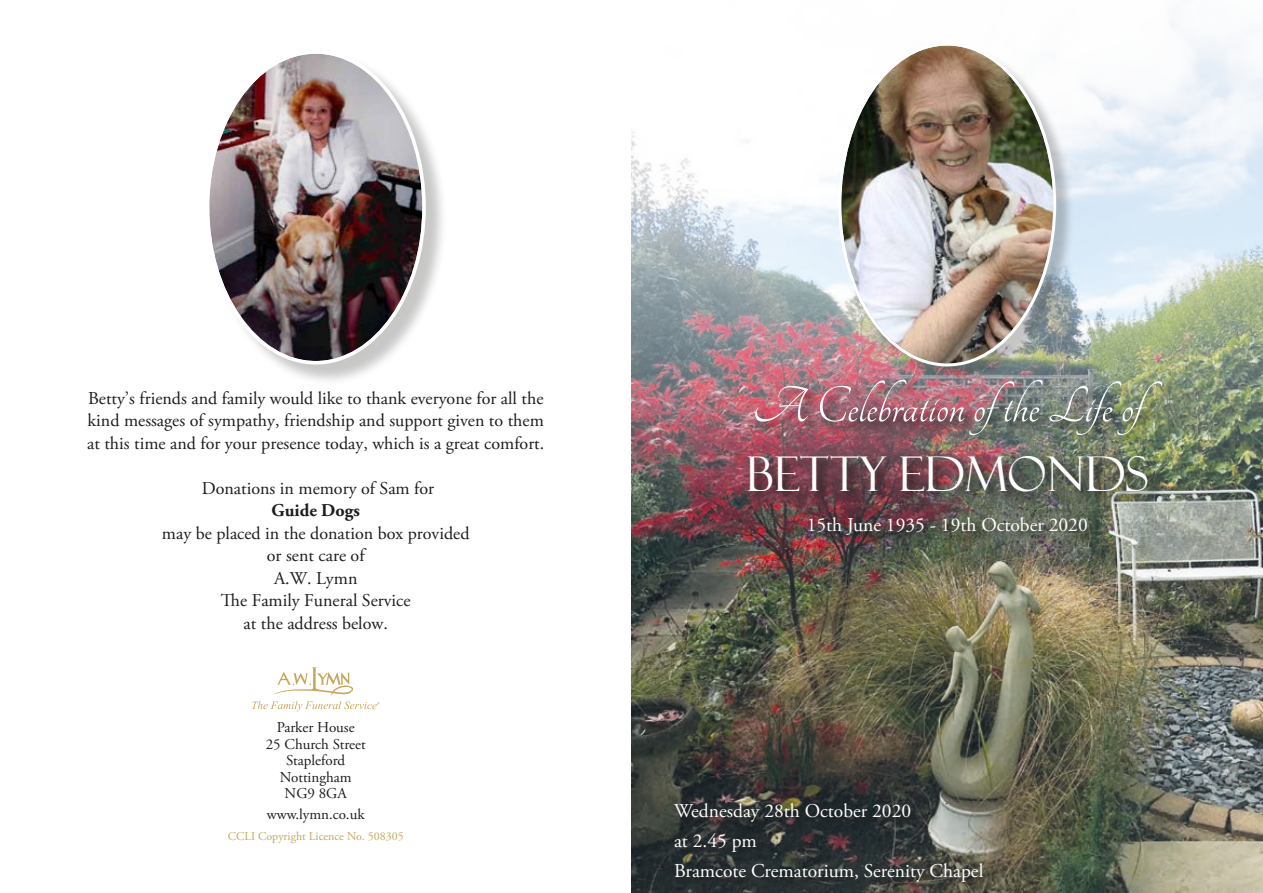
<style>
.page{position:relative;width:1263px;height:893px;background:#fff}
.page>*{position:absolute;margin:0;border:0;box-sizing:border-box;transform-origin:0 0}
.t1{font:55.5px "Tangerine";color:#fff}
.t2{font:48px "Felix Titling";color:#fff}
.t3{font:19.5px/30px "Adobe Garamond Pro";color:#fff}
.t4{font:18px/22.5px "Adobe Garamond Pro";color:#1d1d1b;text-align:justify}
.t5{font:700 18px "Adobe Garamond Pro";color:#1d1d1b}
.t6{font:15px/16.5px "Adobe Garamond Pro";color:#1d1d1b;text-align:center}
.t7{font:12px "Adobe Garamond Pro";color:#c6a65b}
</style>
<div class="page">
<img style="left:631px;top:21px;width:632px;height:872px">
<svg style="left:673px;top:801px;width:323px;height:92px;background:#3e4140"></svg>
<img style="left:754px;top:378px;width:422px;height:71px">
<img style="left:808px;top:516px;width:293px;height:32px">
<svg style="left:252px;top:667px;width:127px;height:44px"></svg>
<img style="left:748px;top:454px;width:413px;height:52px">
<div style="left:841px;top:45px;width:234px;height:340px;background:#1d1d1b;opacity:.25"></div>
<img style="left:841px;top:46px;width:212px;height:317px">
<div style="left:209px;top:53px;width:239px;height:333px;background:#1d1d1b;opacity:.25"></div>
<img style="left:209px;top:54px;width:213px;height:307px">
<p class="t4" style="left:87px;top:387px;width:459px">Betty’s friends and family would like to thank everyone for all the kind messages of sympathy, friendship and support given to them at this time and for your presence today, which is a great comfort.</p>
<p class="t4" style="left:202px;top:477px;width:234px">Donations in memory of Sam for</p>
<p class="t5" style="left:272px;top:500px;width:90px">Guide Dogs</p>
<p class="t4" style="left:162px;top:522px;width:309px;text-align:center">may be placed in the donation box provided or sent care of<br>A.W. Lymn<br>The Family Funeral Service<br>at the address below.</p>
<p class="t6" style="left:266px;top:720px;width:101px">Parker House<br>25 Church Street<br>Stapleford<br>Nottingham<br>NG9 8GA</p>
<p class="t6" style="left:267px;top:806px;width:99px">www.lymn.co.uk</p>
<p class="t7" style="left:228px;top:829px;width:178px">CCLI Copyright Licence No. 508305</p>
<h1 class="t1" style="left:752px;top:379px;width:428px">A Celebration ofthe Life of</h1>
<h2 class="t2" style="left:746px;top:447px;width:404px">BETTY EDMONDS</h2>
<p class="t3" style="left:807px;top:510px;width:283px">15th June 1935 - 19th October 2020</p>
<p class="t3" style="left:674px;top:796px;width:311px">Wednesday 28th October 2020<br>at 2.45 pm<br>Bramcote Crematorium, Serenity Chapel</p>
</div>
